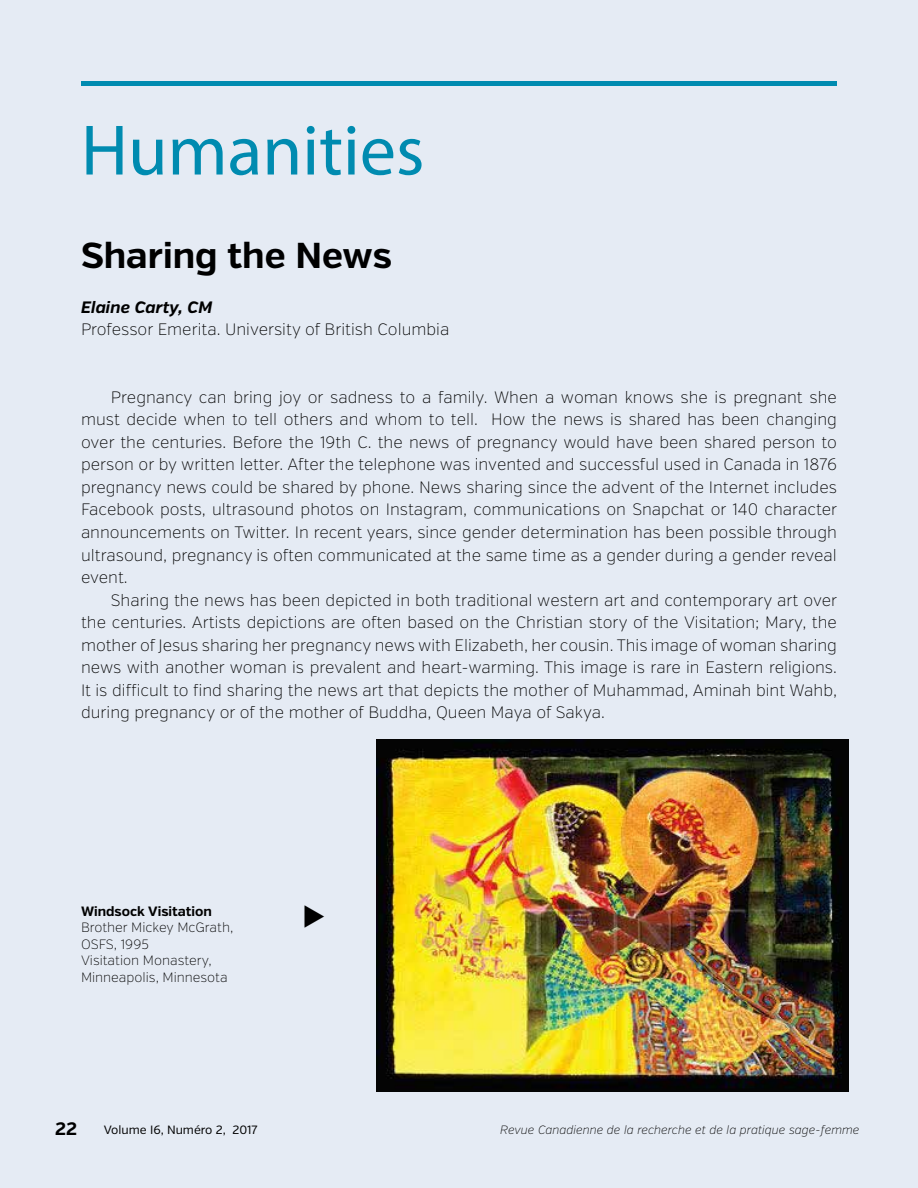
<style>
.page{position:relative;width:918px;height:1188px;background:#e5ebf4}
.page>*{position:absolute;margin:0;border:0;box-sizing:border-box;transform-origin:0 0}
.t1{font:72px "Myriad Pro";color:#008bb0}
.t2{font:700 36px "Verb";color:#000}
.t3{font:700 18px "Verb";color:#000}
.t4{font:200 16.5px/22.5px "Verb";color:#000;text-align:justify}
.t5{font:italic 700 16.5px "Verb";color:#000}
.t6{font:200 13.5px/16.5px "Verb";color:#000}
.t7{font:700 13.5px "Verb";color:#000}
.t8{font:italic 200 12px "Verb";color:#000}
.t9{font:12px "Verb";color:#000}
</style>
<div class="page">
<hr style="left:81px;top:81px;width:756px;height:4px;background:#008bb0">
<img style="left:376px;top:739px;width:473px;height:353px">
<h1 class="t1" style="left:81px;top:106px;width:345px">Humanities</h1>
<h2 class="t2" style="left:81px;top:234px;width:312px">Sharing the News</h2>
<p class="t5" style="left:81px;top:297px;width:133px">Elaine Carty, CM</p>
<p class="t4" style="left:81px;top:319px;width:370px">Professor Emerita. University of British Columbia</p>
<p class="t4" style="left:81px;top:386px;width:758px;text-indent:30px">Pregnancy can bring joy or sadness to a family. When a woman knows she is pregnant she must decide when to tell others and whom to tell. How the news is shared has been changing over the centuries. Before the 19th C. the news of pregnancy would have been shared person to person or by written letter. After the telephone was invented and successful used in Canada in 1876 pregnancy news could be shared by phone. News sharing since the advent of the Internet includes Facebook posts, ultrasound photos on Instagram, communications on Snapchat or 140 character announcements on Twitter. In recent years, since gender determination has been possible through ultrasound, pregnancy is often communicated at the same time as a gender during a gender reveal event.</p>
<p class="t4" style="left:81px;top:589px;width:758px;text-indent:30px">Sharing the news has been depicted in both traditional western art and contemporary art over the centuries. Artists depictions are often based on the Christian story of the Visitation; Mary, the mother of Jesus sharing her pregnancy news with Elizabeth, her cousin. This image of woman sharing news with another woman is prevalent and heart-warming. This image is rare in Eastern religions.<br>It is difficult to find sharing the news art that depicts the mother of Muhammad, Aminah bint Wahb, during pregnancy or of the mother of Buddha, Queen Maya of Sakya.</p>
<p class="t7" style="left:81px;top:903px;width:133px">Windsock Visitation</p>
<p class="t6" style="left:81px;top:920px;width:154px">Brother Mickey McGrath,<br>OSFS, 1995<br>Visitation Monastery,<br>Minneapolis, Minnesota</p>
<p class="t3" style="left:55px;top:1118px;width:23px">22</p>
<p class="t9" style="left:104px;top:1123px;width:155px">Volume I6, Numéro 2, 2017</p>
<p class="t8" style="left:500px;top:1123px;width:361px">Revue Canadienne de la recherche et de la pratique sage-femme</p>
</div>
